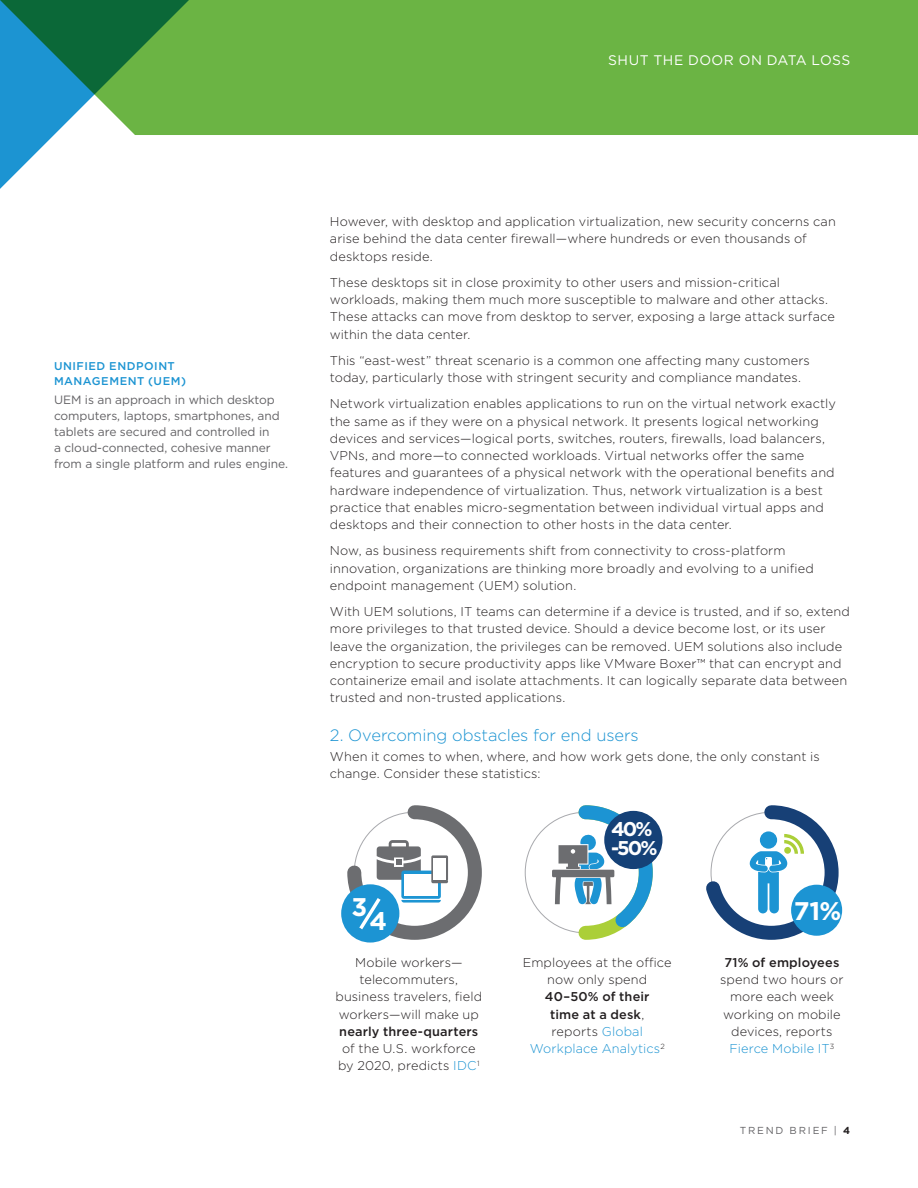
<style>
.page{position:relative;width:918px;height:1188px;background:#fff}
.page>*{position:absolute;margin:0;border:0;box-sizing:border-box;transform-origin:0 0}
.t1{font:700 25.5px "Gotham";letter-spacing:-.01em;color:#fff}
.t2{font:700 19.95px/19.6px "Gotham";letter-spacing:-.1em;color:#fff}
._5a_SUBHEAD-1{font:300 16.5px "Gotham";letter-spacing:-.005em;color:#1c94d2}
.t3{font:13.8px "Gotham";letter-spacing:.035em;color:#fff}
._3a_BODY_TEXT{font:300 12.75px/17.2px "Gotham";letter-spacing:.005em;color:#231f20}
._4b__SIDEBAR-BODY{font:12px/16.2px "Gotham";letter-spacing:-.005em;color:#636265}
._4a__SIDEBAR-HEAD{font:500 11.25px/15px "Gotham";letter-spacing:.05em;color:#1c94d2}
.t4{font:10.2px "Gotham";letter-spacing:.18em;color:#636265}
.s1{font-weight:500}
.s2{color:#1c94d2}
.s3{font-weight:700;color:#231f20}
</style>
<div class="page">
<div style="left:202px;top:0;width:716px;height:135px;background:#6bb444"></div>
<svg style="left:0;top:0;width:202px;height:189px"></svg>
<svg style="left:341px;top:805px;width:141px;height:138px"></svg>
<svg style="left:552px;top:805px;width:108px;height:135px"></svg>
<div style="left:604px;top:811px;width:58px;height:58px;background:#154177;border-radius:50%"></div>
<svg style="left:706px;top:805px;width:137px;height:135px"></svg>
<div style="left:784px;top:847px;width:7px;height:7px;background:#abcf38;border-radius:50%"></div>
<div style="left:791px;top:885px;width:51px;height:51px;background:#1c94d3;border-radius:50%"></div>
<p class="t3" style="left:608px;top:51px;width:244px">SHUT THE DOOR ON DATA LOSS</p>
<p class="_4a__SIDEBAR-HEAD" style="left:54px;top:358px;width:133px">UNIFIED ENDPOINT<br>MANAGEMENT (UEM)</p>
<p class="_4b__SIDEBAR-BODY" style="left:54px;top:391px;width:236px">UEM is an approach in which desktop computers, laptops, smartphones, and tablets are secured and controlled in<br>a cloud-connected, cohesive manner from a single platform and rules engine.</p>
<p class="_3a_BODY_TEXT" style="left:330px;top:213px;width:507px">However, with desktop and application virtualization, new security concerns can arise behind the data center firewall—where hundreds or even thousands of desktops reside.</p>
<p class="_3a_BODY_TEXT" style="left:330px;top:273px;width:506px">These desktops sit in close proximity to other users and mission-critical workloads, making them much more susceptible to malware and other attacks.<br>These attacks can move from desktop to server, exposing a large attack surface within the data center.</p>
<p class="_3a_BODY_TEXT" style="left:330px;top:351px;width:482px">This “east-west” threat scenario is a common one affecting many customers today, particularly those with stringent security and compliance mandates.</p>
<p class="_3a_BODY_TEXT" style="left:330px;top:395px;width:507px">Network virtualization enables applications to run on the virtual network exactly the same as if they were on a physical network. It presents logical networking devices and services—logical ports, switches, routers, firewalls, load balancers, VPNs, and more—to connected workloads. Virtual networks offer the same features and guarantees of a physical network with the operational benefits and hardware independence of virtualization. Thus, network virtualization is a best practice that enables micro-segmentation between individual virtual apps and desktops and their connection to other hosts in the data center.</p>
<p class="_3a_BODY_TEXT" style="left:330px;top:542px;width:485px">Now, as business requirements shift from connectivity to cross-platform innovation, organizations are thinking more broadly and evolving to a unified endpoint management (UEM) solution.</p>
<p class="_3a_BODY_TEXT" style="left:330px;top:603px;width:521px">With UEM solutions, IT teams can determine if a device is trusted, and if so, extend more privileges to that trusted device. Should a device become lost, or its user leave the organization, the privileges can be removed. UEM solutions also include encryption to secure productivity apps like VMware Boxer™ that can encrypt and containerize email and isolate attachments. It can logically separate data between trusted and non-trusted applications.</p>
<p class="_5a_SUBHEAD-1" style="left:330px;top:725px;width:310px">2. Overcoming obstacles for end users</p>
<p class="_3a_BODY_TEXT" style="left:330px;top:747px;width:491px">When it comes to when, where, and how work gets done, the only constant is change. Consider these statistics:</p>
<p class="t1" style="left:332px;top:890px;width:37px">33</p>
<p class="t1" style="left:350px;top:904px;width:38px">44</p>
<p class="t1" style="left:346px;top:904px;width:19px">4</p>
<p class="t2" style="left:607px;top:819px;width:48px">40% -50%</p>
<p class="t2" style="left:611px;top:819px;width:48px">40% -50%</p>
<p class="t2" style="left:631px;top:819px;width:48px">40% -50%</p>
<p class="t1" style="left:794px;top:894px;width:49px">71%</p>
<p class="t1" style="left:798px;top:894px;width:49px">71%</p>
<p class="t1" style="left:818px;top:894px;width:49px">71%</p>
<p class="_3a_BODY_TEXT" style="left:335px;top:953px;width:148px;text-align:center">Mobile workers— telecommuters, business travelers, field workers—will make up <span class="s1">nearly three-quarters </span>of the U.S. workforce by 2020, predicts <span class="s2">IDC</span><sup>1</sup></p>
<p class="_3a_BODY_TEXT" style="left:523px;top:953px;width:150px;text-align:center">Employees at the office now only spend<br><span class="s1">40–50% of their<br>time at a desk</span>,<br>reports <span class="s2">Global<br>Workplace Analytics</span><sup>2</sup></p>
<p class="_3a_BODY_TEXT" style="left:720px;top:953px;width:125px;text-align:center"><span class="s1">71% of employees </span>spend two hours or more each week working on mobile devices, reports<br><span class="s2">Fierce Mobile IT</span><sup>3</sup></p>
<p class="t4" style="left:740px;top:1124px;width:112px">TREND BRIEF | <span class="s3">4</span></p>
</div>
